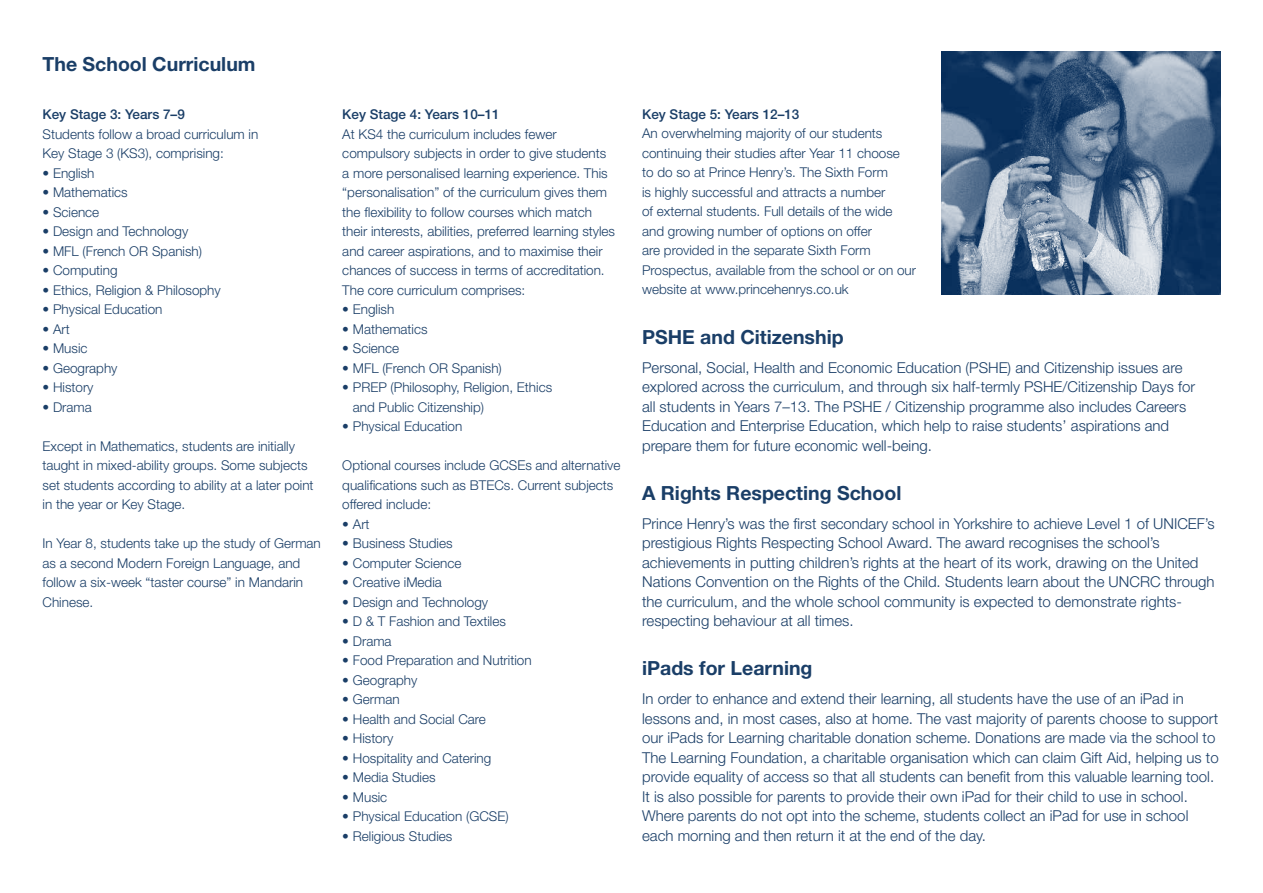
<style>
.page{position:relative;width:1263px;height:893px;background:#fff}
.page>*{position:absolute;margin:0;border:0;box-sizing:border-box;transform-origin:0 0}
.t1{font:700 19.5px "Helvetica Neue LT Std";color:#1a3e67}
.t2{font:300 15px/19.5px "Helvetica Neue LT Std";color:#1a3e67}
.t3{font:300 13.5px/19.5px "Helvetica Neue LT Std";color:#1a3e67}
.t4{font:500 13.5px "Helvetica Neue LT Std";color:#1a3e67}
</style>
<div class="page">
<img style="left:942px;top:51px;width:278px;height:244px">
<h1 class="t1" style="left:43px;top:52px;width:215px">The School Curriculum</h1>
<p class="t4" style="left:43px;top:106px;width:144px">Key Stage 3: Years 7–9</p>
<p class="t3" style="left:43px;top:124px;width:217px">Students follow a broad curriculum in<br>Key Stage 3 (KS3), comprising:</p>
<p class="t3" style="left:43px;top:163px;width:54px">• English</p>
<p class="t3" style="left:43px;top:182px;width:87px">• Mathematics</p>
<p class="t3" style="left:43px;top:202px;width:58px">• Science</p>
<p class="t3" style="left:43px;top:221px;width:147px">• Design and Technology</p>
<p class="t3" style="left:43px;top:241px;width:161px">• MFL (French OR Spanish)</p>
<p class="t3" style="left:43px;top:260px;width:77px">• Computing</p>
<p class="t3" style="left:43px;top:280px;width:180px">• Ethics, Religion &amp; Philosophy</p>
<p class="t3" style="left:43px;top:299px;width:122px">• Physical Education</p>
<p class="t3" style="left:43px;top:319px;width:29px">• Art</p>
<p class="t3" style="left:43px;top:338px;width:46px">• Music</p>
<p class="t3" style="left:43px;top:358px;width:77px">• Geography</p>
<p class="t3" style="left:43px;top:377px;width:53px">• History</p>
<p class="t3" style="left:43px;top:397px;width:51px">• Drama</p>
<p class="t3" style="left:43px;top:436px;width:273px">Except in Mathematics, students are initially taught in mixed-ability groups. Some subjects set students according to ability at a later point in the year or Key Stage.</p>
<p class="t3" style="left:43px;top:533px;width:280px">In Year 8, students take up the study of German as a second Modern Foreign Language, and follow a six-week “taster course” in Mandarin Chinese.</p>
<p class="t4" style="left:342px;top:106px;width:159px">Key Stage 4: Years 10–11</p>
<p class="t3" style="left:342px;top:124px;width:274px">At KS4 the curriculum includes fewer compulsory subjects in order to give students a more personalised learning experience. This “personalisation” of the curriculum gives them the flexibility to follow courses which match their interests, abilities, preferred learning styles and career aspirations, and to maximise their chances of success in terms of accreditation.<br>The core curriculum comprises:</p>
<p class="t3" style="left:342px;top:299px;width:54px">• English</p>
<p class="t3" style="left:342px;top:319px;width:87px">• Mathematics</p>
<p class="t3" style="left:342px;top:338px;width:58px">• Science</p>
<p class="t3" style="left:342px;top:358px;width:161px">• MFL (French OR Spanish)</p>
<p class="t3" style="left:353px;top:377px;width:201px;text-indent:-11px">• PREP (Philosophy, Religion, Ethics and Public Citizenship)</p>
<p class="t3" style="left:342px;top:416px;width:122px">• Physical Education</p>
<p class="t3" style="left:342px;top:455px;width:280px">Optional courses include GCSEs and alternative qualifications such as BTECs. Current subjects offered include:</p>
<p class="t3" style="left:342px;top:514px;width:29px">• Art</p>
<p class="t3" style="left:342px;top:533px;width:112px">• Business Studies</p>
<p class="t3" style="left:342px;top:553px;width:121px">• Computer Science</p>
<p class="t3" style="left:342px;top:572px;width:101px">• Creative iMedia</p>
<p class="t3" style="left:342px;top:592px;width:147px">• Design and Technology</p>
<p class="t3" style="left:342px;top:611px;width:165px">• D &amp; T Fashion and Textiles</p>
<p class="t3" style="left:342px;top:631px;width:51px">• Drama</p>
<p class="t3" style="left:342px;top:650px;width:191px">• Food Preparation and Nutrition</p>
<p class="t3" style="left:342px;top:670px;width:77px">• Geography</p>
<p class="t3" style="left:342px;top:689px;width:59px">• German</p>
<p class="t3" style="left:342px;top:709px;width:145px">• Health and Social Care</p>
<p class="t3" style="left:342px;top:728px;width:53px">• History</p>
<p class="t3" style="left:342px;top:748px;width:151px">• Hospitality and Catering</p>
<p class="t3" style="left:342px;top:767px;width:95px">• Media Studies</p>
<p class="t3" style="left:342px;top:787px;width:46px">• Music</p>
<p class="t3" style="left:342px;top:806px;width:168px">• Physical Education (GCSE)</p>
<p class="t3" style="left:342px;top:826px;width:112px">• Religious Studies</p>
<p class="t4" style="left:642px;top:106px;width:159px">Key Stage 5: Years 12–13</p>
<p class="t3" style="left:642px;top:124px;width:275px">An overwhelming majority of our students continuing their studies after Year 11 choose<br>to do so at Prince Henry’s. The Sixth Form<br>is highly successful and attracts a number<br>of external students. Full details of the wide and growing number of options on offer<br>are provided in the separate Sixth Form Prospectus, available from the school or on our website at www.princehenrys.co.uk</p>
<h1 class="t1" style="left:642px;top:325px;width:203px">PSHE and Citizenship</h1>
<p class="t2" style="left:642px;top:357px;width:554px">Personal, Social, Health and Economic Education (PSHE) and Citizenship issues are explored across the curriculum, and through six half-termly PSHE/Citizenship Days for all students in Years 7–13. The PSHE / Citizenship programme also includes Careers Education and Enterprise Education, which help to raise students’ aspirations and prepare them for future economic well-being.</p>
<h1 class="t1" style="left:642px;top:481px;width:261px">A Rights Respecting School</h1>
<p class="t2" style="left:642px;top:513px;width:574px">Prince Henry’s was the first secondary school in Yorkshire to achieve Level 1 of UNICEF’s prestigious Rights Respecting School Award. The award recognises the school’s achievements in putting children’s rights at the heart of its work, drawing on the United Nations Convention on the Rights of the Child. Students learn about the UNCRC through the curriculum, and the whole school community is expected to demonstrate rights&shy;respecting behaviour at all times.</p>
<h1 class="t1" style="left:642px;top:656px;width:172px">iPads for Learning</h1>
<p class="t2" style="left:642px;top:689px;width:578px">In order to enhance and extend their learning, all students have the use of an iPad in lessons and, in most cases, also at home. The vast majority of parents choose to support our iPads for Learning charitable donation scheme. Donations are made via the school to The Learning Foundation, a charitable organisation which can claim Gift Aid, helping us to provide equality of access so that all students can benefit from this valuable learning tool.<br>It is also possible for parents to provide their own iPad for their child to use in school.<br>Where parents do not opt into the scheme, students collect an iPad for use in school each morning and then return it at the end of the day.</p>
</div>
